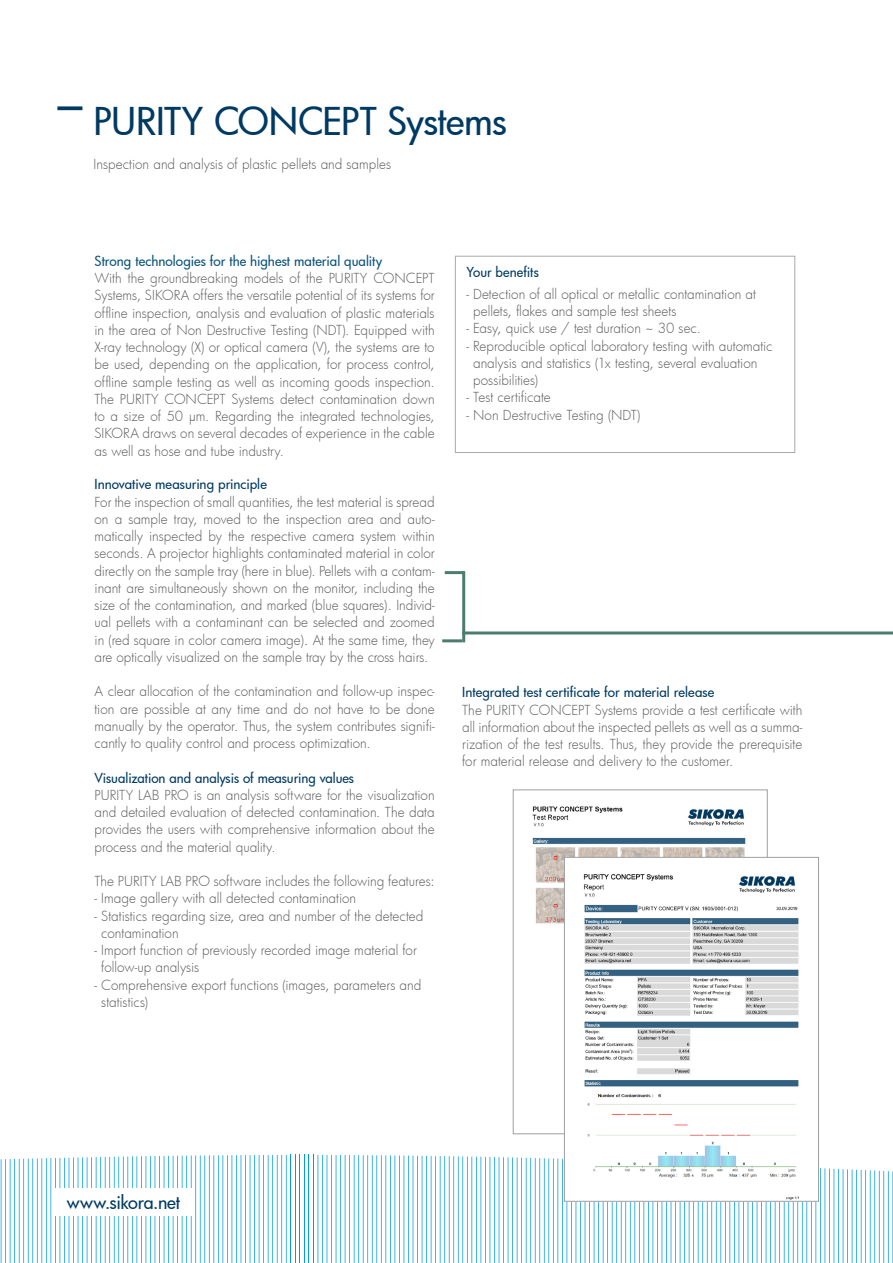
<style>
.page{position:relative;width:893px;height:1263px;background:#fff}
.page>*{position:absolute;margin:0;border:0;box-sizing:border-box;transform-origin:0 0}
.t1{font:500 37.5px "Futura";letter-spacing:-.01em;color:#003a62}
.t2{font:500 18px "Futura";letter-spacing:-.01em;color:#003a62}
.t3{font:300 13.5px/17.2px "Futura";color:#57585a}
.t4{font:500 13.5px "Futura";color:#003a62}
.t5{font:500 13.5px "Futura";color:#0b537b}
.s1{color:#231f20}
</style>
<div class="page">
<svg style="left:1px;top:1155px;width:286px;height:108px"></svg>
<hr style="left:290px;top:1155px;width:1px;height:108px;background:#009ee0">
<hr style="left:295px;top:1155px;width:1px;height:108px;background:#009ee0">
<hr style="left:299px;top:1155px;width:1px;height:108px;background:#009ee0">
<hr style="left:304px;top:1155px;width:1px;height:108px;background:#009ee0">
<hr style="left:308px;top:1155px;width:1px;height:108px;background:#009ee0">
<hr style="left:313px;top:1155px;width:1px;height:108px;background:#009ee0">
<svg style="left:318px;top:1155px;width:575px;height:108px"></svg>
<div style="left:54px;top:1188px;width:139px;height:27px;background:#fff"></div>
<svg style="left:57px;top:106px;width:25px;height:4px"></svg>
<div style="left:455px;top:256px;width:340px;height:197px;border:1px solid #a8a9ad"></div>
<hr style="left:462px;top:571px;width:3px;height:71px;background:#4b7c70">
<hr style="left:445px;top:571px;width:20px;height:3px;background:#4b7c70">
<hr style="left:442px;top:639px;width:20px;height:3px;background:#4b7c70">
<hr style="left:462px;top:631px;width:431px;height:3px;background:#4b7c70">
<img style="left:532px;top:806px;width:234px;height:118px">
<img style="left:566px;top:859px;width:251px;height:341px">
<div style="left:564px;top:857px;width:255px;height:345px;border:1px solid #9d9fa2"></div>
<h1 class="t1" style="left:94px;top:96px;width:415px">PURITY CONCEPT Systems</h1>
<p class="t3" style="left:94px;top:155px;width:299px">Inspection and analysis of plastic pellets and samples</p>
<p class="t5" style="left:94px;top:252px;width:289px">Strong technologies for the highest material quality</p>
<p class="t3" style="left:94px;top:269px;width:342px;text-align:justify">With the groundbreaking models of the PURITY CONCEPT Systems, SIKORA offers the versatile potential of its systems for offline inspection, analysis and evaluation of plastic materials in the area of Non Destructive Testing (NDT). Equipped with X-ray technology (X) or optical camera (V), the systems are to be used, depending on the application, for process control, offline sample testing as well as incoming goods inspection.<br>The PURITY CONCEPT Systems detect contamination down to a size of 50 μm. Regarding the integrated technologies, SIKORA draws on several decades of experience in the cable as well as hose and tube industry.</p>
<p class="t4" style="left:94px;top:475px;width:174px">Innovative measuring principle</p>
<p class="t3" style="left:94px;top:493px;width:342px;text-align:justify">For the inspection of small quantities, the test material is spread on a sample tray, moved to the inspection area and auto&shy;matically inspected by the respective camera system within seconds. A projector highlights contaminated material in color directly on the sample tray (here in blue). Pellets with a contam&shy;inant are simultaneously shown on the monitor, including the size of the contamination, and marked (blue squares). Individ&shy;ual pellets with a contaminant can be selected and zoomed in (red square in color camera image)<span class="s1">.</span> At the same time, they are optically visualized on the sample tray by the cross hairs.</p>
<p class="t3" style="left:95px;top:683px;width:342px;text-align:justify">A clear allocation of the contamination and follow-up inspec&shy;tion are possible at any time and do not have to be done manually by the operator. Thus, the system contributes signifi&shy;cantly to quality control and process optimization.</p>
<p class="t4" style="left:94px;top:768px;width:261px">Visualization and analysis of measuring values</p>
<p class="t3" style="left:94px;top:786px;width:342px;text-align:justify">PURITY LAB PRO is an analysis software for the visualization and detailed evaluation of detected contamination. The data provides the users with comprehensive information about the process and the material quality.</p>
<p class="t3" style="left:94px;top:872px;width:342px">The PURITY LAB PRO software includes the following features:</p>
<p class="t3" style="left:94px;top:890px;width:263px">- Image gallery with all detected contamination</p>
<p class="t3" style="left:101px;top:907px;width:324px;text-indent:-7px">- Statistics regarding size, area and number of the detected contamination</p>
<p class="t3" style="left:101px;top:941px;width:317px;text-indent:-7px">- Import function of previously recorded image material for follow-up analysis</p>
<p class="t3" style="left:101px;top:976px;width:322px;text-indent:-7px">- Comprehensive export functions (images, parameters and statistics)</p>
<p class="t4" style="left:466px;top:263px;width:74px">Your benefits</p>
<p class="t3" style="left:473px;top:285px;width:284px;text-indent:-7px">- Detection of all optical or metallic contamination at pellets, flakes and sample test sheets</p>
<p class="t3" style="left:466px;top:320px;width:236px">- Easy, quick use / test duration ~ 30 sec.</p>
<p class="t3" style="left:473px;top:337px;width:301px;text-indent:-7px">- Reproducible optical laboratory testing with automatic analysis and statistics (1x testing, several evaluation possibilities)</p>
<p class="t3" style="left:466px;top:389px;width:86px">- Test certificate</p>
<p class="t3" style="left:466px;top:406px;width:176px">- Non Destructive Testing (NDT)</p>
<p class="t4" style="left:462px;top:683px;width:254px">Integrated test certificate for material release</p>
<p class="t3" style="left:462px;top:701px;width:342px;text-align:justify">The PURITY CONCEPT Systems provide a test certificate with all information about the inspected pellets as well as a summa&shy;rization of the test results. Thus, they provide the prerequisite for material release and delivery to the customer.</p>
<h2 class="t2" style="left:67px;top:1190px;width:115px">www.sikora.net</h2>
</div>
